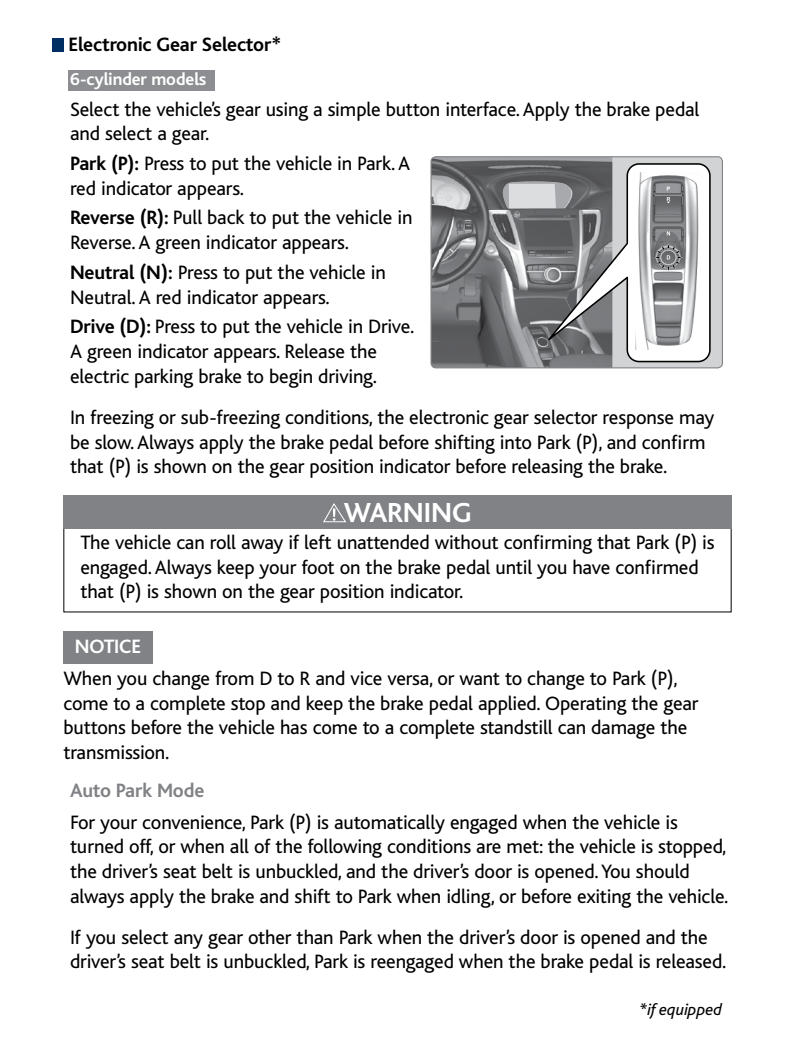
<style>
.page{position:relative;width:795px;height:1051px;background:#fff}
.page>*{position:absolute;margin:0;border:0;box-sizing:border-box;transform-origin:0 0}
.t1{font:700 28.9px "Bliss";letter-spacing:-.01em;color:#fff}
.t2{font:20.2px/24.7px "Bliss";letter-spacing:-.005em;color:#000}
.t3{font:700 20.2px "Bliss";letter-spacing:-.005em;color:#000}
.t4{font:700 20.2px "Bliss";letter-spacing:-.01em;color:#808285}
.t5{font:700 20.2px "Bliss";letter-spacing:-.005em;color:#fff}
.t6{font:700 18px "Bliss";letter-spacing:-.005em;color:#fff}
.t7{font:italic 16.9px "Bliss";letter-spacing:-.005em;color:#000}
.s1{font-weight:700}
</style>
<div class="page">
<div style="left:68px;top:70px;width:147px;height:20px;background:#8c8e91"></div>
<div style="left:52px;top:38px;width:12px;height:13px;background:#002d62"></div>
<div style="left:431px;top:157px;width:291px;height:211px;background:#d1d3d4;border-radius:5px"></div>
<img style="left:431px;top:158px;width:181px;height:210px">
<svg style="left:433px;top:197px;width:2px;height:7px"></svg>
<svg style="left:502px;top:163px;width:209px;height:199px;background:#9e9fa0"></svg>
<div style="left:431px;top:156px;width:292px;height:212px;border:1px solid #808285;border-radius:5px"></div>
<div style="left:63px;top:631px;width:90px;height:32px;background:#808285"></div>
<div style="left:63px;top:496px;width:669px;height:33px;background:#808285"></div>
<svg style="left:323px;top:503px;width:23px;height:19px"></svg>
<p class="t3" style="left:69px;top:34px;width:214px">Electronic Gear Selector*</p>
<p class="t6" style="left:70px;top:70px;width:138px">6-cylinder models</p>
<p class="t2" style="left:70px;top:97px;width:631px">Select the vehicle’s gear using a simple button interface. Apply the brake pedal and select a gear.</p>
<p class="t2" style="left:70px;top:151px;width:342px"><span class="s1">Park (P):</span> Press to put the vehicle in Park. A red indicator appears.</p>
<p class="t2" style="left:70px;top:206px;width:344px"><span class="s1">Reverse (R):</span> Pull back to put the vehicle in<br>Reverse. A green indicator appears.</p>
<p class="t2" style="left:70px;top:260px;width:317px"><span class="s1">Neutral (N):</span> Press to put the vehicle in<br>Neutral. A red indicator appears.</p>
<p class="t2" style="left:70px;top:315px;width:346px"><span class="s1">Drive (D):</span> Press to put the vehicle in Drive.<br>A green indicator appears. Release the electric parking brake to begin driving.</p>
<p class="t2" style="left:70px;top:405px;width:646px">In freezing or sub-freezing conditions, the electronic gear selector response may be slow. Always apply the brake pedal before shifting into Park (P), and confirm that (P) is shown on the gear position indicator before releasing the brake.</p>
<h1 class="t1" style="left:344px;top:497px;width:129px">WARNING</h1>
<p class="t2" style="left:80px;top:530px;width:636px">The vehicle can roll away if left unattended without confirming that Park (P) is engaged. Always keep your foot on the brake pedal until you have confirmed that (P) is shown on the gear position indicator.</p>
<p class="t5" style="left:75px;top:635px;width:68px">NOTICE</p>
<p class="t2" style="left:63px;top:666px;width:636px">When you change from D to R and vice versa, or want to change to Park (P), come to a complete stop and keep the brake pedal applied. Operating the gear buttons before the vehicle has come to a complete standstill can damage the transmission.</p>
<p class="t4" style="left:70px;top:780px;width:136px">Auto Park Mode</p>
<p class="t2" style="left:70px;top:810px;width:660px">For your convenience, Park (P) is automatically engaged when the vehicle is turned off, or when all of the following conditions are met: the vehicle is stopped, the driver’s seat belt is unbuckled, and the driver’s door is opened. You should always apply the brake and shift to Park when idling, or before exiting the vehicle.</p>
<p class="t2" style="left:70px;top:925px;width:658px">If you select any gear other than Park when the driver’s door is opened and the driver’s seat belt is unbuckled, Park is reengaged when the brake pedal is released.</p>
<p class="t7" style="left:639px;top:1001px;width:84px">*if equipped</p>
</div>
